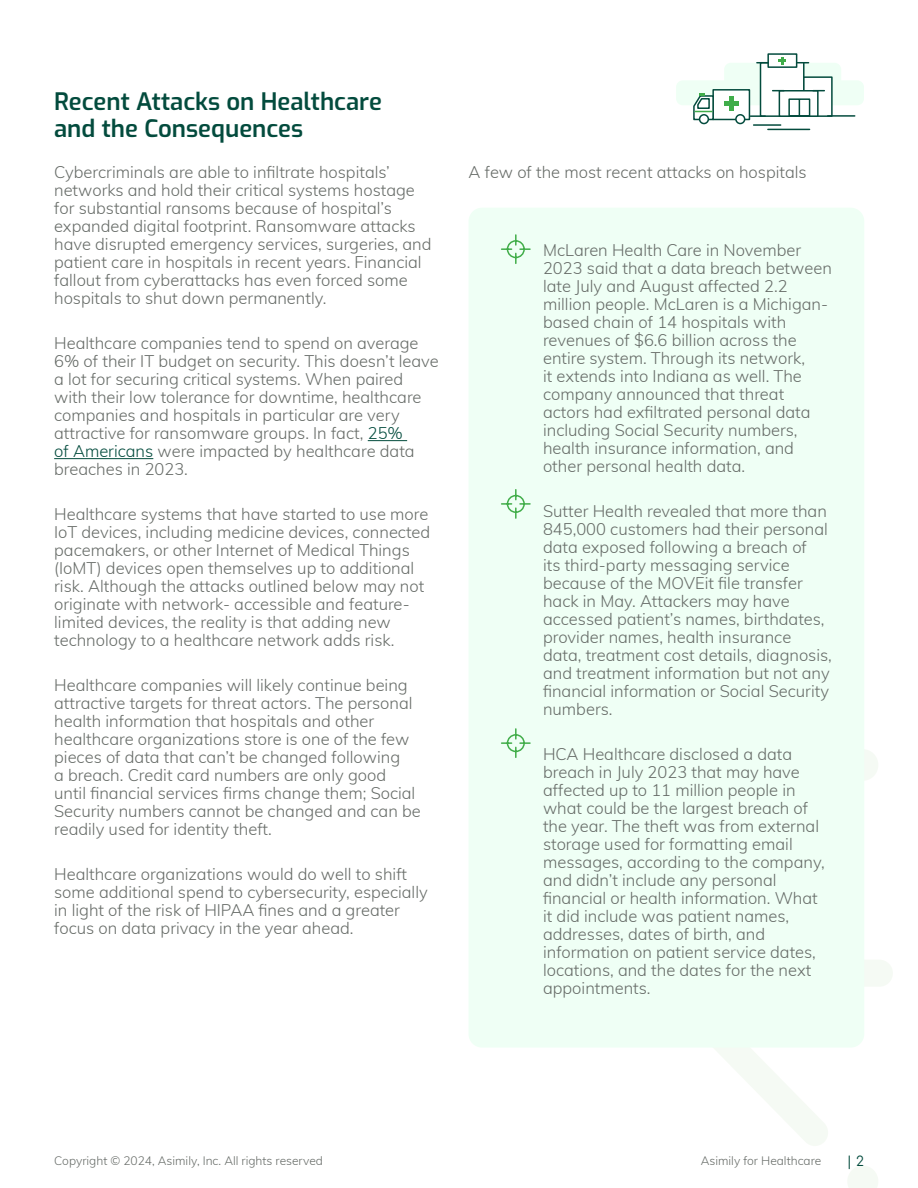
<style>
.page{position:relative;width:918px;height:1188px;background:#fff}
.page>*{position:absolute;margin:0;border:0;box-sizing:border-box;transform-origin:0 0}
.t1{font:600 24px/27px "Exo";color:#034b3d}
.t2{font:300 16.5px/18px "Muli";color:#666b67}
.t3{font:13.5px "Comfortaa";color:#034b3d}
.t4{font:300 12px "Muli";color:#666b67}
.s1{color:#034b3d}
</style>
<div class="page">
<svg style="left:714px;top:1048px;width:114px;height:98px"></svg>
<div style="left:711px;top:960px;width:182px;height:27px;background:#f5faf4;border-radius:13px"></div>
<svg style="left:848px;top:1166px;width:30px;height:22px"></svg>
<svg style="left:864px;top:749px;width:14px;height:31px"></svg>
<hr style="left:368px;top:440px;width:39px;height:1px;background:#034b3d">
<hr style="left:54px;top:458px;width:99px;height:1px;background:#034b3d">
<div style="left:469px;top:208px;width:395px;height:840px;background:#effff5;border-radius:14px"></div>
<svg style="left:501px;top:234px;width:30px;height:30px"></svg>
<svg style="left:501px;top:728px;width:30px;height:30px"></svg>
<svg style="left:501px;top:489px;width:30px;height:30px"></svg>
<div style="left:724px;top:63px;width:117px;height:25px;background:#effff5;border-radius:7px"></div>
<div style="left:676px;top:80px;width:188px;height:25px;background:#effff5;border-radius:7px"></div>
<div style="left:803px;top:76px;width:30px;height:41px;background:#fff;border:2px solid #034b3d"></div>
<div style="left:767px;top:53px;width:30px;height:15px;background:#fff;border:2px solid #034b3d"></div>
<div style="left:712px;top:89px;width:38px;height:31px;background:#fff;border:2px solid #034b3d"></div>
<div style="left:699px;top:114px;width:10px;height:10px;border:2px solid #034b3d;border-radius:50%"></div>
<div style="left:736px;top:115px;width:9px;height:9px;background:#fff;border-radius:50%"></div>
<div style="left:735px;top:114px;width:10px;height:10px;border:2px solid #034b3d;border-radius:50%"></div>
<hr style="left:729px;top:96px;width:4px;height:15px;background:#40ad4a">
<div style="left:724px;top:101px;width:14px;height:5px;background:#40ad4a"></div>
<svg style="left:693px;top:93px;width:22px;height:28px"></svg>
<svg style="left:750px;top:57px;width:74px;height:61px"></svg>
<hr style="left:828px;top:115px;width:27px;height:2px;background:#034b3d">
<hr style="left:754px;top:124px;width:27px;height:2px;background:#034b3d">
<hr style="left:768px;top:129px;width:42px;height:1px;background:#034b3d">
<h1 class="t1" style="left:54px;top:86px;width:330px">Recent Attacks on Healthcare and the Consequences</h1>
<p class="t2" style="left:54px;top:163px;width:379px">Cybercriminals are able to infiltrate hospitals’ networks and hold their critical systems hostage for substantial ransoms because of hospital’s expanded digital footprint. Ransomware attacks have disrupted emergency services, surgeries, and patient care in hospitals in recent years. Financial fallout from cyberattacks has even forced some hospitals to shut down permanently.</p>
<p class="t2" style="left:54px;top:334px;width:386px">Healthcare companies tend to spend on average 6% of their IT budget on security. This doesn’t leave a lot for securing critical systems. When paired with their low tolerance for downtime, healthcare companies and hospitals in particular are very attractive for ransomware groups. In fact, <span class="s1">25%<br>of Americans</span> were impacted by healthcare data breaches in 2023.</p>
<p class="t2" style="left:54px;top:505px;width:378px">Healthcare systems that have started to use more IoT devices, including medicine devices, connected pacemakers, or other Internet of Medical Things (IoMT) devices open themselves up to additional risk. Although the attacks outlined below may not originate with network- accessible and feature&shy;limited devices, the reality is that adding new technology to a healthcare network adds risk.</p>
<p class="t2" style="left:54px;top:676px;width:368px">Healthcare companies will likely continue being attractive targets for threat actors. The personal health information that hospitals and other healthcare organizations store is one of the few pieces of data that can’t be changed following<br>a breach. Credit card numbers are only good until financial services firms change them; Social Security numbers cannot be changed and can be readily used for identity theft.</p>
<p class="t2" style="left:54px;top:865px;width:375px">Healthcare organizations would do well to shift some additional spend to cybersecurity, especially in light of the risk of HIPAA fines and a greater focus on data privacy in the year ahead.</p>
<p class="t2" style="left:469px;top:163px;width:340px">A few of the most recent attacks on hospitals</p>
<p class="t2" style="left:543px;top:240px;width:290px">McLaren Health Care in November 2023 said that a data breach between late July and August affected 2.2 million people. McLaren is a Michigan&shy;based chain of 14 hospitals with revenues of $6.6 billion across the entire system. Through its network,<br>it extends into Indiana as well. The company announced that threat actors had exfiltrated personal data including Social Security numbers, health insurance information, and other personal health data.</p>
<p class="t2" style="left:543px;top:501px;width:290px">Sutter Health revealed that more than 845,000 customers had their personal data exposed following a breach of<br>its third-party messaging service because of the MOVEit file transfer hack in May. Attackers may have accessed patient’s names, birthdates, provider names, health insurance data, treatment cost details, diagnosis, and treatment information but not any financial information or Social Security numbers.</p>
<p class="t2" style="left:543px;top:744px;width:283px">HCA Healthcare disclosed a data breach in July 2023 that may have affected up to 11 million people in what could be the largest breach of the year. The theft was from external storage used for formatting email messages, according to the company, and didn’t include any personal financial or health information. What it did include was patient names, addresses, dates of birth, and information on patient service dates, locations, and the dates for the next appointments.</p>
<p class="t4" style="left:54px;top:1152px;width:270px">Copyright © 2024, Asimily, Inc. All rights reserved</p>
<p class="t4" style="left:701px;top:1152px;width:122px">Asimily for Healthcare</p>
<p class="t3" style="left:847px;top:1149px;width:19px">| 2</p>
</div>
